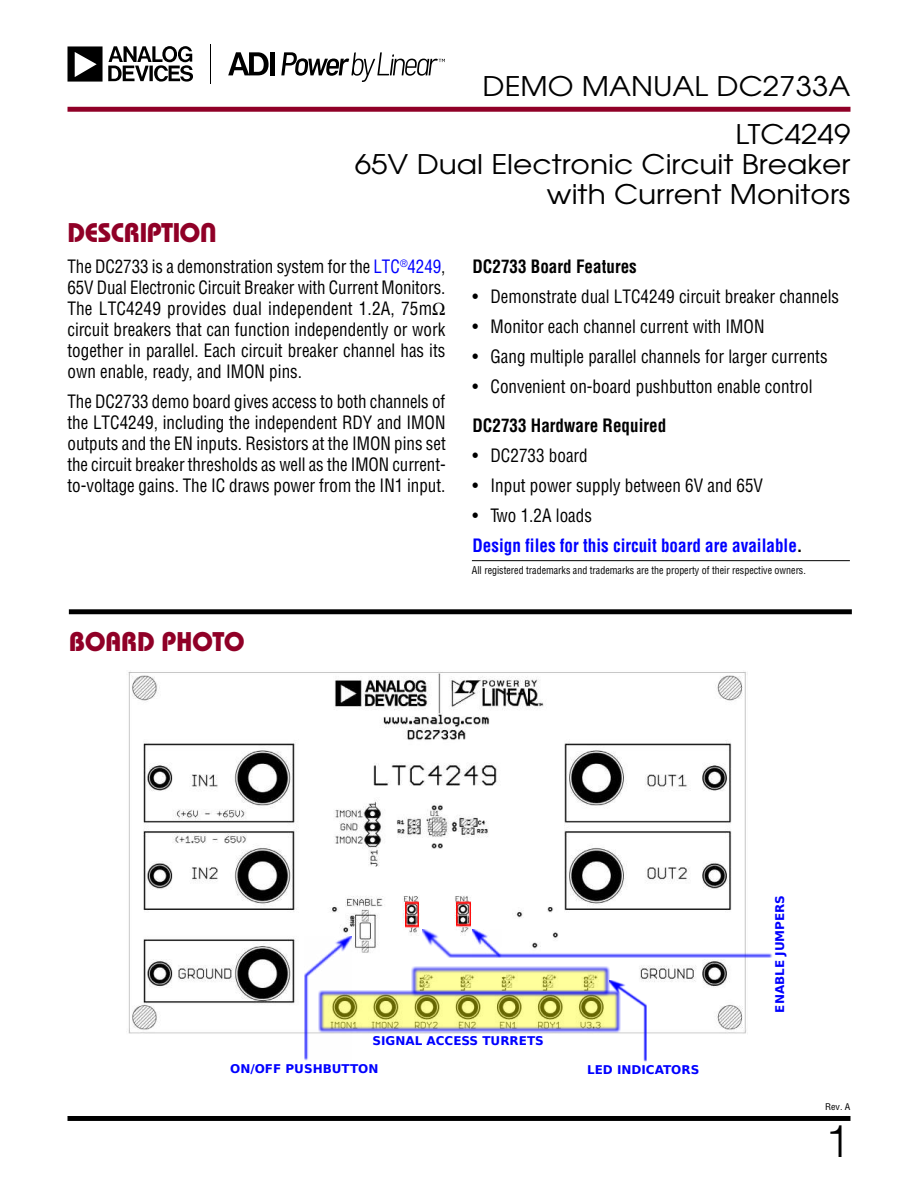
<style>
.page{position:relative;width:918px;height:1188px;background:#fff}
.page>*{position:absolute;margin:0;border:0;box-sizing:border-box;transform-origin:0 0}
.t1{font:300 45px "Helvetica";color:#000}
.t2{font:27px/30px "Avant Garde";color:#000;text-align:right;scale:1.1 1}
.t3{font:27px "Linear Bauhaus";letter-spacing:-.02em;color:#900027}
.t4{font:18px/21px "Linear Helv Cond";color:#000;text-align:justify;scale:.94 1}
.t5{font:18px "Linear Helv Cond";color:#000;scale:.95 1}
.t6{font:700 18px/30px "Linear Helv Cond";color:#00f;scale:.95 1}
.t7{font:700 18px "Linear Helv Cond";color:#000;scale:.95 1}
.t8{font:700 12px "DejaVu Sans";color:#00f}
.t9{font:10.5px "Linear Helv Cond";color:#000;scale:.95 1}
.t10{font:9px "Linear Helv Cond";color:#000;scale:1.1 1}
.s1{color:#00f}
.s2{font-weight:400;color:#000}
.s3{color:#000}
</style>
<div class="page">
<div style="left:68px;top:1116px;width:783px;height:5px;background:#000"></div>
<svg style="left:67px;top:106px;width:784px;height:2px"></svg>
<div style="left:68px;top:107px;width:783px;height:5px;background:#900027"></div>
<svg style="left:68px;top:46px;width:125px;height:36px"></svg>
<hr style="left:210px;top:44px;width:1px;height:39px;background:#000">
<svg style="left:281px;top:52px;width:164px;height:30px"></svg>
<svg style="left:228px;top:52px;width:41px;height:23px"></svg>
<div style="left:270px;top:52px;width:5px;height:23px;background:#000"></div>
<hr style="left:472px;top:560px;width:378px;height:1px;background:#000">
<div style="left:69px;top:609px;width:783px;height:5px;background:#000"></div>
<img style="left:128px;top:672px;width:618px;height:362px">
<img style="left:405px;top:902px;width:14px;height:25px">
<img style="left:457px;top:902px;width:13px;height:25px">
<img style="left:412px;top:967px;width:198px;height:23px">
<img style="left:610px;top:980px;width:36px;height:81px">
<img style="left:352px;top:990px;width:269px;height:43px">
<img style="left:304px;top:936px;width:48px;height:125px">
<img style="left:422px;top:930px;width:351px;height:28px">
<img style="left:472px;top:930px;width:30px;height:27px">
<h2 class="t2" style="left:483px;top:71px;width:336px">DEMO MANUAL DC2733A</h2>
<h2 class="t3" style="left:68px;top:223px;width:151px">DESCRIPTION</h2>
<h2 class="t2" style="left:355px;top:119px;width:452px">LTC4249<br>65V Dual Electronic Circuit Breaker with Current Monitors</h2>
<p class="t4" style="left:68px;top:257px;width:404px">The DC2733 is a demonstration system for the <span class="s1">LTC</span><sup>®</sup><span class="s1">4249</span>, 65V Dual Electronic Circuit Breaker with Current Monitors.<br>The LTC4249 provides dual independent 1.2A, 75mΩ circuit breakers that can function independently or work together in parallel. Each circuit breaker channel has its own enable, ready, and IMON pins.</p>
<p class="t4" style="left:68px;top:392px;width:404px">The DC2733 demo board gives access to both channels of the LTC4249, including the independent RDY and IMON outputs and the EN inputs. Resistors at the IMON pins set the circuit breaker thresholds as well as the IMON current&shy;to-voltage gains. The IC draws power from the IN1 input.</p>
<h2 class="t3" style="left:69px;top:632px;width:178px">BOARD PHOTO</h2>
<p class="t7" style="left:472px;top:259px;width:174px">DC2733 Board Features</p>
<p class="t5" style="left:472px;top:288px;width:387px">• Demonstrate dual LTC4249 circuit breaker channels</p>
<p class="t5" style="left:472px;top:318px;width:309px">• Monitor each channel current with IMON</p>
<p class="t5" style="left:472px;top:348px;width:375px">• Gang multiple parallel channels for larger currents</p>
<p class="t5" style="left:472px;top:378px;width:359px">• Convenient on-board pushbutton enable control</p>
<p class="t7" style="left:472px;top:418px;width:205px">DC2733 Hardware Required</p>
<p class="t5" style="left:472px;top:447px;width:123px">• DC2733 board</p>
<p class="t5" style="left:472px;top:477px;width:307px">• Input power supply between 6V and 65V</p>
<p class="t6" style="left:472px;top:502px;width:349px"><span class="s2">• Two 1.2A loads<br></span>Design files for this circuit board are available<span class="s3">.</span></p>
<p class="t9" style="left:472px;top:565px;width:353px">All registered trademarks and trademarks are the property of their respective owners.</p>
<p class="t8" style="left:775px;top:1013px;width:119px;rotate:-90deg">ENABLE JUMPERS</p>
<p class="t8" style="left:372px;top:1036px;width:173px">SIGNAL ACCESS TURRETS</p>
<p class="t8" style="left:230px;top:1064px;width:150px">ON/OFF PUSHBUTTON</p>
<p class="t8" style="left:587px;top:1065px;width:114px">LED INDICATORS</p>
<p class="t10" style="left:825px;top:1102px;width:24px">Rev. A</p>
<h1 class="t1" style="left:825px;top:1115px;width:27px">1</h1>
</div>
